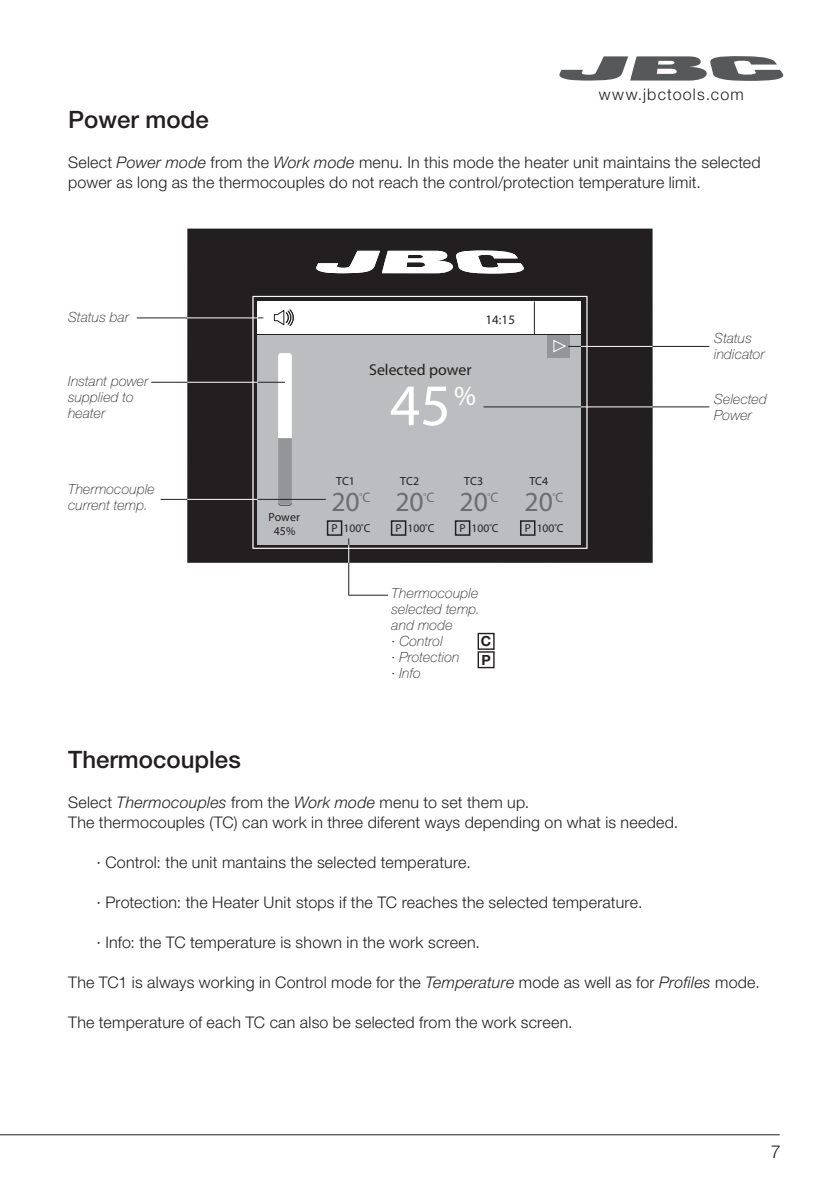
<style>
.page{position:relative;width:840px;height:1191px;background:#fff}
.page>*{position:absolute;margin:0;border:0;box-sizing:border-box;transform-origin:0 0}
.t1{font:59.2px "Myriad Pro";color:#fff}
.t2{font:27.6px "Myriad Pro";color:#6c6d70}
.t3{font:500 24px "Helvetica Neue LT Std";color:#231f20}
.t4{font:300 18px "Helvetica Neue LT Std";color:#231f20}
.t5{font:300 16px/20px "Helvetica Neue LT Std";letter-spacing:.015em;color:#231f20}
.t6{font:300 16px "Helvetica Neue LT Std";letter-spacing:.075em;color:#231f20}
.t7{font:15.8px "Myriad Pro";color:#231f20}
.Texto{font:italic 100 14px/16px "Helvetica Neue LT Std";letter-spacing:.015em;color:#231f20}
.t8{font:700 14px "Helvetica Neue LT Std";color:#231f20}
.t9{font:13px "Myriad Pro";color:#231f20}
.t10{font:11.8px/13.8px "Myriad Pro";color:#231f20;text-align:center}
.t11{font:11.6px "Myriad Pro";color:#231f20}
.t12{font:8px "Myriad Pro";color:#6c6d70}
.s1{font-style:italic}
.s2{font-size:13.8px}
</style>
<div class="page">
<hr style="left:0;top:1134px;width:779px;height:1px;background:#231f20">
<div style="left:187px;top:229px;width:465px;height:334px;background:#231f20"></div>
<div style="left:257px;top:335px;width:323px;height:210px;background:#bcbdc0"></div>
<div style="left:257px;top:301px;width:323px;height:33px;background:#fff"></div>
<hr style="left:533px;top:301px;width:1px;height:33px;background:#231f20">
<div style="left:326px;top:520px;width:16px;height:16px;border:1px solid #231f20"></div>
<div style="left:454px;top:520px;width:16px;height:16px;border:1px solid #231f20"></div>
<div style="left:547px;top:335px;width:22px;height:22px;background:#939598"></div>
<div style="left:519px;top:520px;width:16px;height:16px;border:1px solid #231f20"></div>
<div style="left:390px;top:520px;width:16px;height:16px;border:1px solid #231f20"></div>
<svg style="left:273px;top:309px;width:21px;height:17px"></svg>
<div style="left:278px;top:353px;width:14px;height:151px;background:#939598;border-radius:3px"></div>
<svg style="left:316px;top:250px;width:208px;height:23px"></svg>
<hr style="left:187px;top:317px;width:71px;height:1px;background:#fff">
<hr style="left:137px;top:317px;width:50px;height:1px;background:#231f20">
<hr style="left:187px;top:382px;width:70px;height:1px;background:#fff">
<hr style="left:151px;top:382px;width:36px;height:1px;background:#231f20">
<svg style="left:258px;top:353px;width:34px;height:85px"></svg>
<hr style="left:187px;top:499px;width:70px;height:1px;background:#fff">
<svg style="left:160px;top:499px;width:27px;height:1px"></svg>
<hr style="left:257px;top:499px;width:68px;height:1px;background:#231f20">
<hr style="left:348px;top:595px;width:40px;height:1px;background:#231f20">
<hr style="left:348px;top:562px;width:1px;height:33px;background:#231f20">
<svg style="left:348px;top:538px;width:1px;height:24px"></svg>
<hr style="left:580px;top:346px;width:72px;height:1px;background:#fff">
<hr style="left:652px;top:346px;width:57px;height:1px;background:#231f20">
<svg style="left:553px;top:339px;width:27px;height:14px"></svg>
<hr style="left:580px;top:406px;width:72px;height:1px;background:#fff">
<hr style="left:652px;top:406px;width:57px;height:1px;background:#231f20">
<hr style="left:483px;top:406px;width:97px;height:1px;background:#231f20">
<div style="left:477px;top:633px;width:17px;height:17px;border:1px solid #231f20"></div>
<div style="left:477px;top:651px;width:17px;height:17px;border:1px solid #231f20"></div>
<svg style="left:559px;top:56px;width:225px;height:25px"></svg>
<p class="t3" style="left:68px;top:105px;width:142px">Power mode</p>
<p class="t6" style="left:598px;top:84px;width:147px">www.jbctools.com</p>
<p class="t5" style="left:68px;top:152px;width:693px">Select <span class="s1">Power mode</span> from the <span class="s1">Work mode</span> menu. In this mode the heater unit maintains the selected power as long as the thermocouples do not reach the control/protection temperature limit.</p>
<p class="Texto" style="left:68px;top:309px;width:62px">Status bar</p>
<p class="Texto" style="left:68px;top:373px;width:82px">Instant power supplied to heater</p>
<p class="Texto" style="left:68px;top:481px;width:88px">Thermocouple</p>
<p class="Texto" style="left:68px;top:497px;width:81px">current temp.</p>
<p class="t10" style="left:268px;top:510px;width:33px">Power<br>45%</p>
<p class="t9" style="left:485px;top:311px;width:31px">14:15</p>
<p class="t7" style="left:369px;top:360px;width:104px">Selected power</p>
<p class="t1" style="left:390px;top:369px;width:88px">45<sup>%</sup></p>
<p class="t10" style="left:336px;top:473px;width:20px">TC1</p>
<p class="t11" style="left:331px;top:520px;width:40px">P 100<sup>º</sup>C</p>
<p class="t2" style="left:331px;top:484px;width:30px">20</p>
<p class="t12" style="left:359px;top:490px;width:12px">º<span class="s2">C</span></p>
<p class="t10" style="left:400px;top:473px;width:20px">TC2</p>
<p class="t11" style="left:395px;top:520px;width:40px">P 100<sup>º</sup>C</p>
<p class="t2" style="left:395px;top:484px;width:30px">20</p>
<p class="t12" style="left:423px;top:490px;width:12px">º<span class="s2">C</span></p>
<p class="t10" style="left:464px;top:473px;width:20px">TC3</p>
<p class="t11" style="left:459px;top:520px;width:40px">P 100<sup>º</sup>C</p>
<p class="t2" style="left:459px;top:484px;width:30px">20</p>
<p class="t12" style="left:487px;top:490px;width:12px">º<span class="s2">C</span></p>
<p class="t10" style="left:529px;top:473px;width:20px">TC4</p>
<p class="t11" style="left:524px;top:520px;width:40px">P 100<sup>º</sup>C</p>
<p class="t2" style="left:524px;top:484px;width:30px">20</p>
<p class="t12" style="left:552px;top:490px;width:12px">º<span class="s2">C</span></p>
<p class="Texto" style="left:391px;top:585px;width:88px">Thermocouple</p>
<p class="Texto" style="left:391px;top:601px;width:90px">selected temp. and mode</p>
<p class="Texto" style="left:391px;top:633px;width:53px">· Control</p>
<p class="Texto" style="left:391px;top:649px;width:69px">· Protection</p>
<p class="Texto" style="left:391px;top:665px;width:30px">· Info</p>
<p class="t8" style="left:480px;top:632px;width:12px">C</p>
<p class="t8" style="left:481px;top:651px;width:11px">P</p>
<p class="Texto" style="left:713px;top:330px;width:52px">Status indicator</p>
<p class="Texto" style="left:713px;top:390px;width:54px">Selected</p>
<p class="Texto" style="left:713px;top:406px;width:39px">Power</p>
<p class="t3" style="left:68px;top:745px;width:174px">Thermocouples</p>
<p class="t5" style="left:68px;top:792px;width:462px">Select <span class="s1">Thermocouples</span> from the <span class="s1">Work mode</span> menu to set them up.</p>
<p class="t5" style="left:68px;top:812px;width:611px">The thermocouples (TC) can work in three diferent ways depending on what is needed.</p>
<p class="t5" style="left:96px;top:852px;width:375px">· Control: the unit mantains the selected temperature.</p>
<p class="t5" style="left:96px;top:892px;width:547px">· Protection: the Heater Unit stops if the TC reaches the selected temperature.</p>
<p class="t5" style="left:96px;top:932px;width:385px">· Info: the TC temperature is shown in the work screen.</p>
<p class="t5" style="left:68px;top:972px;width:693px">The TC1 is always working in Control mode for the <span class="s1">Temperature</span> mode as well as for <span class="s1">Profiles</span> mode.</p>
<p class="t5" style="left:68px;top:1012px;width:506px">The temperature of each TC can also be selected from the work screen.</p>
<p class="t4" style="left:770px;top:1140px;width:12px">7</p>
</div>
